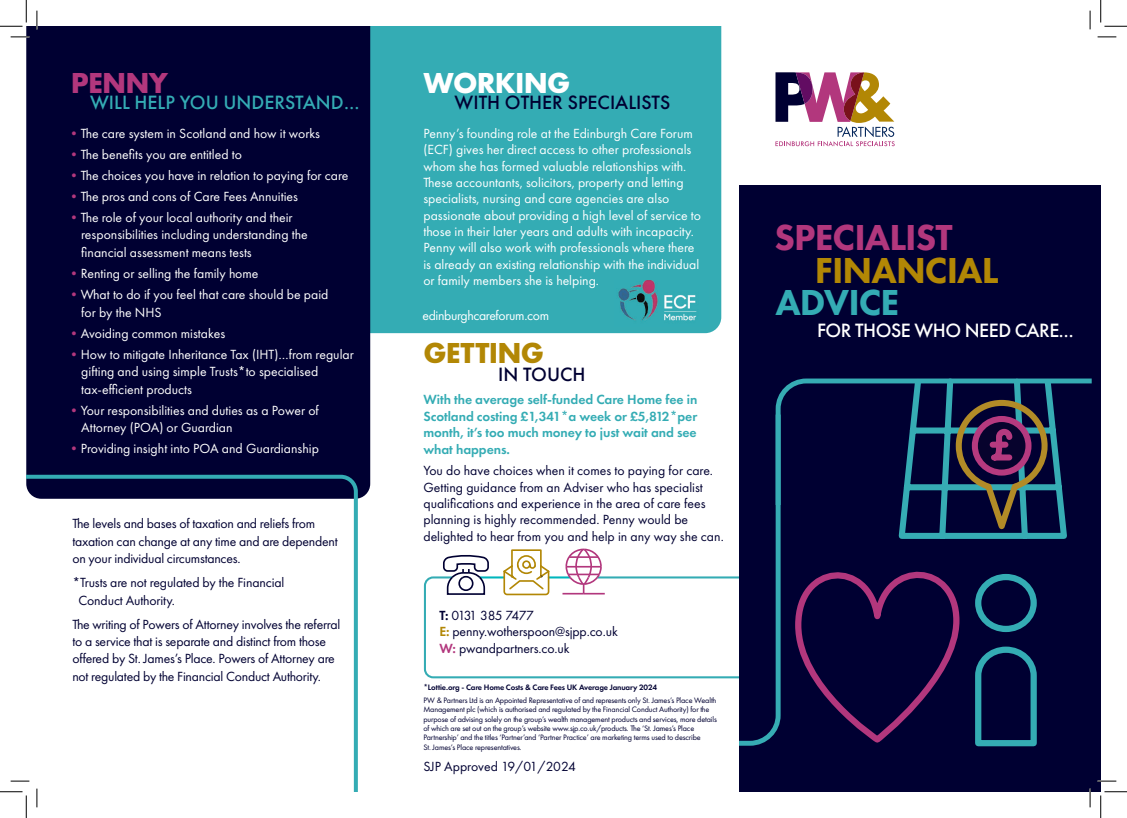
<style>
.page{position:relative;width:1127px;height:818px;background:#fff}
.page>*{position:absolute;margin:0;border:0;box-sizing:border-box;transform-origin:0 0}
.t1{font:800 37.5px "Futura PT";letter-spacing:-.025em;color:#b2377d}
.t2{font:800 37.5px "Futura PT";letter-spacing:-.025em;color:#b28705}
.t3{font:800 37.5px "Futura PT";letter-spacing:-.025em;color:#34acb4}
.t4{font:700 30px "Futura PT";letter-spacing:-.025em;color:#fff}
.t5{font:700 30px "Futura PT";letter-spacing:-.025em;color:#b28705}
.t6{font:700 30px "Futura PT";letter-spacing:-.025em;color:#b2377d}
.t7{font:500 20px "Futura PT";color:#000032}
.t8{font:500 20px "Futura PT";color:#34acb4}
.t9{font:500 20px "Futura PT";letter-spacing:-.025em;color:#fff}
.t10{font:13.75px/16.4px "Futura PT";color:#fff}
.t11{font:13.75px/16.4px "Futura PT";letter-spacing:-.015em;color:#000032}
.t12{font:600 13.75px/16.4px "Futura PT";letter-spacing:-.005em;color:#34acb4;text-align:justify}
.t13{font:13.75px "Futura PT";letter-spacing:-.025em;color:#fff}
.t14{font:8.12px/9.4px "Futura PT";letter-spacing:-.015em;color:#000032}
.t15{font:600 8.12px "Futura PT";letter-spacing:-.015em;color:#000032}
.s1{color:#b2377d}
.s2{font-weight:600}
.s3{font-weight:600;color:#b28705}
.s4{font-weight:600;color:#b2377d}
</style>
<div class="page">
<div style="left:370px;top:26px;width:351px;height:307px;background:#34acb4"></div>
<div style="left:26px;top:26px;width:344px;height:473px;background:#000032"></div>
<svg style="left:26px;top:475px;width:332px;height:317px"></svg>
<div style="left:738px;top:186px;width:362px;height:606px;background:#000032"></div>
<svg style="left:775px;top:378px;width:316px;height:127px"></svg>
<svg style="left:424px;top:415px;width:356px;height:331px"></svg>
<svg style="left:894px;top:378px;width:176px;height:161px"></svg>
<svg style="left:775px;top:72px;width:119px;height:74px"></svg>
<img style="left:614px;top:280px;width:94px;height:46px">
<svg style="left:795px;top:571px;width:165px;height:172px"></svg>
<svg style="left:975px;top:573px;width:62px;height:174px"></svg>
<svg style="left:11px;top:36px;width:18px;height:2px"></svg>
<svg style="left:1097px;top:36px;width:18px;height:2px"></svg>
<svg style="left:11px;top:780px;width:18px;height:2px"></svg>
<svg style="left:1097px;top:780px;width:18px;height:2px"></svg>
<svg style="left:36px;top:11px;width:2px;height:18px"></svg>
<svg style="left:36px;top:788px;width:2px;height:19px"></svg>
<svg style="left:1089px;top:11px;width:1px;height:18px"></svg>
<svg style="left:1089px;top:788px;width:1px;height:19px"></svg>
<svg style="left:0;top:0;width:27px;height:27px"></svg>
<svg style="left:0;top:791px;width:27px;height:27px"></svg>
<svg style="left:1100px;top:0;width:26px;height:27px"></svg>
<svg style="left:1100px;top:791px;width:26px;height:27px"></svg>
<p class="t6" style="left:71px;top:63px;width:99px">PENNY</p>
<p class="t8" style="left:90px;top:90px;width:271px">WILL HELP YOU UNDERSTAND…</p>
<p class="t10" style="left:67px;top:125px;width:254px"><span class="s1">•</span>The care system in Scotland and how it works</p>
<p class="t10" style="left:67px;top:146px;width:176px"><span class="s1">•</span>The benefits you are entitled to</p>
<p class="t10" style="left:67px;top:167px;width:283px"><span class="s1">•</span>The choices you have in relation to paying for care</p>
<p class="t10" style="left:67px;top:188px;width:232px"><span class="s1">•</span>The pros and cons of Care Fees Annuities</p>
<p class="t10" style="left:81px;top:209px;width:228px;line-height:17.5px;text-indent:-14px"><span class="s1">•</span>The role of your local authority and their responsibilities including understanding the financial assessment means tests</p>
<p class="t10" style="left:67px;top:265px;width:193px"><span class="s1">•</span>Renting or selling the family home</p>
<p class="t10" style="left:81px;top:286px;width:249px;line-height:17.5px;text-indent:-14px"><span class="s1">•</span>What to do if you feel that care should be paid for by the NHS</p>
<p class="t10" style="left:67px;top:325px;width:160px"><span class="s1">•</span>Avoiding common mistakes</p>
<p class="t10" style="left:81px;top:345px;width:274px;line-height:17.5px;text-indent:-14px"><span class="s1">•</span>How to mitigate Inheritance Tax (IHT)…from regular gifting and using simple Trusts*to specialised tax-efficient products</p>
<p class="t10" style="left:81px;top:401px;width:239px;line-height:17.5px;text-indent:-14px"><span class="s1">•</span>Your responsibilities and duties as a Power of<br>Attorney (POA) or Guardian</p>
<p class="t10" style="left:67px;top:440px;width:253px"><span class="s1">•</span>Providing insight into POA and Guardianship</p>
<p class="t11" style="left:72px;top:515px;width:267px;line-height:17.2px">The levels and bases of taxation and reliefs from taxation can change at any time and are dependent on your individual circumstances.</p>
<p class="t11" style="left:78px;top:574px;width:207px;line-height:17.2px;text-indent:-6px">*Trusts are not regulated by the Financial<br>Conduct Authority.</p>
<p class="t11" style="left:72px;top:615px;width:269px;line-height:17.4px">The writing of Powers of Attorney involves the referral to a service that is separate and distinct from those offered by St. James’s Place. Powers of Attorney are not regulated by the Financial Conduct Authority.</p>
<p class="t4" style="left:423px;top:63px;width:148px">WORKING</p>
<p class="t7" style="left:454px;top:90px;width:217px">WITH OTHER SPECIALISTS</p>
<p class="t10" style="left:423px;top:125px;width:279px">Penny’s founding role at the Edinburgh Care Forum (ECF) gives her direct access to other professionals whom she has formed valuable relationships with.<br>These accountants, solicitors, property and letting specialists, nursing and care agencies are also passionate about providing a high level of service to those in their later years and adults with incapacity.<br>Penny will also work with professionals where there is already an existing relationship with the individual or family members she is helping.</p>
<p class="t13" style="left:422px;top:307px;width:128px">edinburghcareforum.com</p>
<p class="t5" style="left:423px;top:334px;width:122px">GETTING</p>
<p class="t7" style="left:498px;top:363px;width:89px">IN TOUCH</p>
<p class="t12" style="left:423px;top:391px;width:275px">With the average self-funded Care Home fee in Scotland costing £1,341*a week or £5,812*per month, it’s too much money to just wait and see what happens.</p>
<p class="t11" style="left:423px;top:462px;width:302px">You do have choices when it comes to paying for care.<br>Getting guidance from an Adviser who has specialist qualifications and experience in the area of care fees planning is highly recommended. Penny would be delighted to hear from you and help in any way she can.</p>
<p class="t11" style="left:439px;top:607px;width:180px"><span class="s2">T:</span> 0131 385 7477<br><span class="s3">E:</span> penny.wotherspoon@sjpp.co.uk</p>
<p class="t11" style="left:439px;top:640px;width:132px"><span class="s4">W:</span> pwandpartners.co.uk</p>
<p class="t15" style="left:423px;top:682px;width:235px">*Lottie.org - Care Home Costs &amp; Care Fees UK Average January 2024</p>
<p class="t14" style="left:423px;top:695px;width:295px">PW &amp; Partners Ltd is an Appointed Representative of and represents only St. James’s Place Wealth Management plc (which is authorised and regulated by the Financial Conduct Authority) for the purpose of advising solely on the group’s wealth management products and services, more details of which are set out on the group’s website www.sjp.co.uk/products. The ‘St. James’s Place Partnership’ and the titles ‘Partner’and ‘Partner Practice’ are marketing terms used to describe<br>St. James’s Place representatives.</p>
<p class="t11" style="left:423px;top:758px;width:154px">SJP Approved 19/01/2024</p>
<p class="t1" style="left:774px;top:214px;width:180px">SPECIALIST</p>
<p class="t2" style="left:814px;top:247px;width:185px">FINANCIAL</p>
<p class="t3" style="left:775px;top:279px;width:126px">ADVICE</p>
<p class="t9" style="left:816px;top:319px;width:258px">FOR THOSE WHO NEED CARE...</p>
</div>
